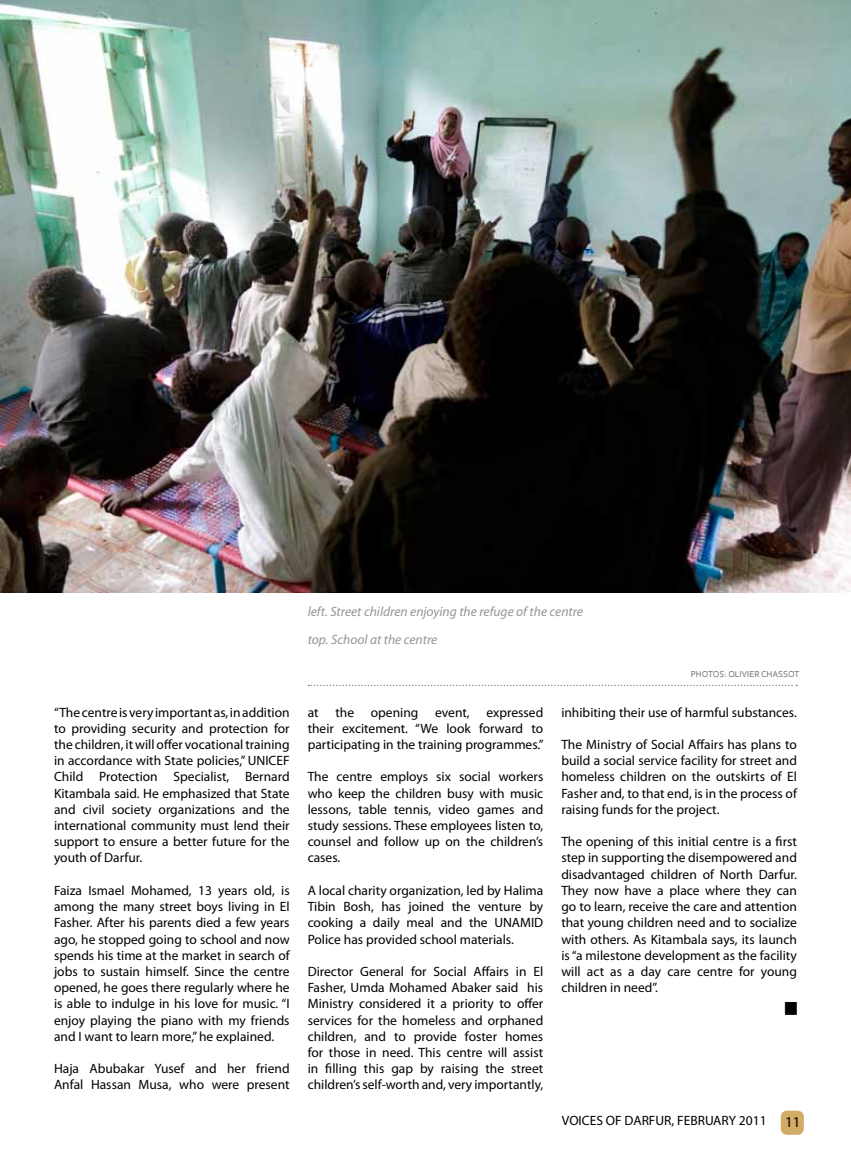
<style>
.page{position:relative;width:851px;height:1149px;background:#fff}
.page>*{position:absolute;margin:0;border:0;box-sizing:border-box;transform-origin:0 0}
.t1{font:13.5px/16.2px "Myriad Pro";color:#000;text-align:justify}
.t2{font:italic 13.5px/28.2px "Myriad Pro";color:#939598}
.t3{font:9px "Corbel";color:#6d6e71}
.s1{font-size:15px}
</style>
<div class="page">
<div style="left:780px;top:1110px;width:23px;height:24px;background:#d2ab67;border-radius:6px"></div>
<img style="left:1px;top:0;width:849px;height:592px">
<svg style="left:308px;top:684px;width:489px;height:2px"></svg>
<svg style="left:784px;top:1002px;width:12px;height:12px"></svg>
<p class="t1" style="left:54px;top:703px;width:237px">“The centre is very important as, in addition to providing security and protection for the children, it will offer vocational training in accordance with State policies,” UNICEF Child Protection Specialist, Bernard Kitambala said. He emphasized that State and civil society organizations and the international community must lend their support to ensure a better future for the youth of Darfur.</p>
<p class="t1" style="left:54px;top:881px;width:237px">Faiza Ismael Mohamed, 13 years old, is among the many street boys living in El Fasher. After his parents died a few years ago, he stopped going to school and now spends his time at the market in search of jobs to sustain himself. Since the centre opened, he goes there regularly where he is able to indulge in his love for music. “I enjoy playing the piano with my friends and I want to learn more,” he explained.</p>
<p class="t1" style="left:54px;top:1060px;width:237px">Haja Abubakar Yusef and her friend<br>Anfal Hassan Musa, who were present</p>
<p class="t2" style="left:307px;top:596px;width:277px">left. Street children enjoying the refuge of the centre top. School at the centre</p>
<p class="t3" style="left:690px;top:668px;width:110px">PHOTOS: OLIVIER CHASSOT</p>
<p class="t1" style="left:307px;top:703px;width:237px">at the opening event, expressed their excitement. “We look forward to participating in the training programmes.”</p>
<p class="t1" style="left:307px;top:768px;width:237px">The centre employs six social workers who keep the children busy with music lessons, table tennis, video games and study sessions. These employees listen to, counsel and follow up on the children’s cases.</p>
<p class="t1" style="left:307px;top:881px;width:237px">A local charity organization, led by Halima Tibin Bosh, has joined the venture by cooking a daily meal and the UNAMID Police has provided school materials.</p>
<p class="t1" style="left:307px;top:962px;width:237px">Director General for Social Affairs in El Fasher, Umda Mohamed Abaker said his Ministry considered it a priority to offer services for the homeless and orphaned children, and to provide foster homes for those in need. This centre will assist in filling this gap by raising the street children’s self-worth and, very importantly,</p>
<p class="t1" style="left:561px;top:703px;width:237px">inhibiting their use of harmful substances.</p>
<p class="t1" style="left:561px;top:736px;width:237px">The Ministry of Social Affairs has plans to build a social service facility for street and homeless children on the outskirts of El Fasher and, to that end, is in the process of raising funds for the project.</p>
<p class="t1" style="left:561px;top:833px;width:237px">The opening of this initial centre is a first step in supporting the disempowered and disadvantaged children of North Darfur.<br>They now have a place where they can go to learn, receive the care and attention that young children need and to socialize with others. As Kitambala says, its launch is “a milestone development as the facility will act as a day care centre for young children in need”.</p>
<p class="t1" style="left:561px;top:1112px;width:240px">VOICES OF DARFUR, FEBRUARY 2011 <span class="s1">11</span></p>
</div>
